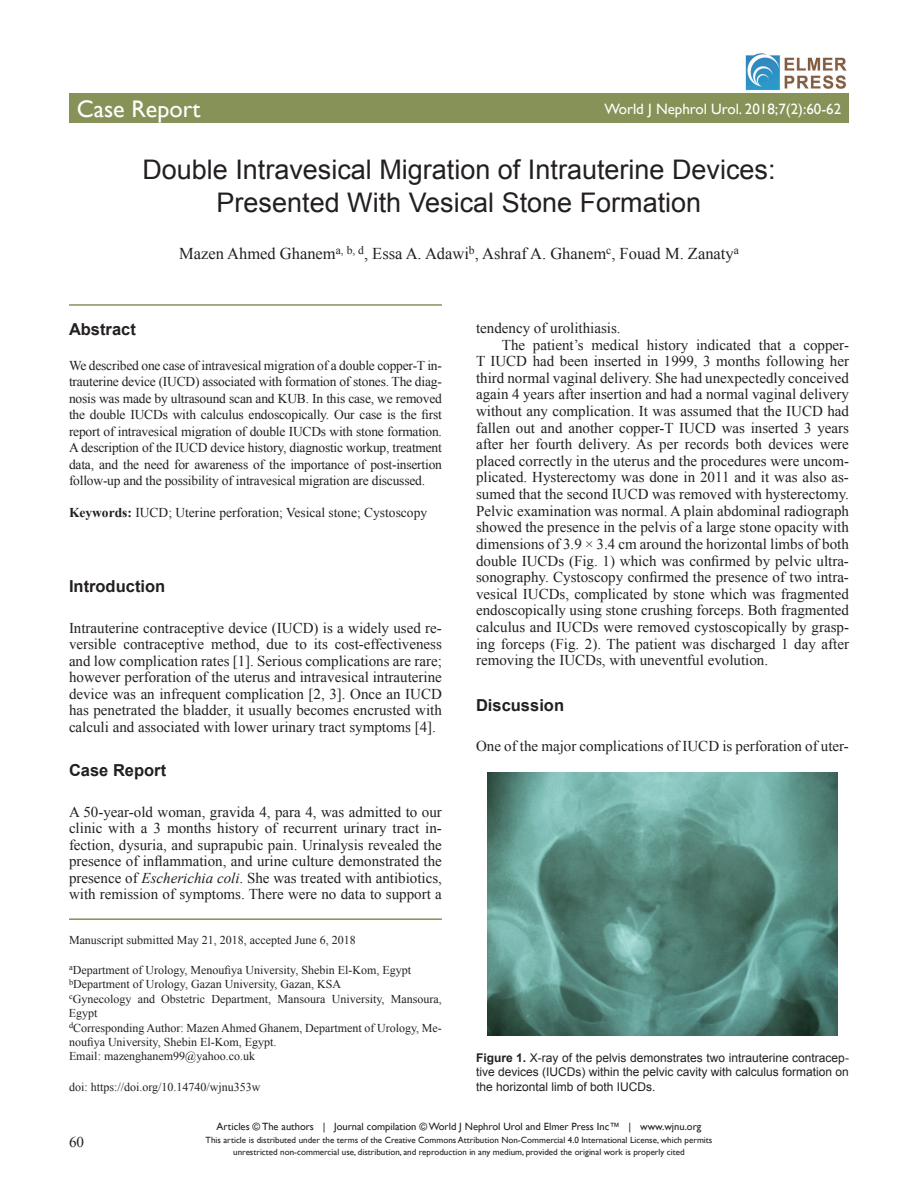
<style>
.page{position:relative;width:918px;height:1188px;background:#fff}
.page>*{position:absolute;margin:0;border:0;box-sizing:border-box;transform-origin:0 0}
.t1{font:27px/33px "Arial";color:#231f20;text-align:center}
.t2{font:24px "Gill Sans";color:#fff}
.t3{font:16.5px "Times New Roman";color:#231f20}
.t4{font:700 16.5px "Arial";color:#231f20}
.t5{font:15px/16.5px "Times New Roman";color:#231f20;text-align:justify}
.t6{font:15px "Gill Sans";color:#fff}
.t7{font:13.5px/16.5px "Times New Roman";letter-spacing:-.015em;color:#231f20;text-align:justify}
.t8{font:12px/14.4px "Times New Roman";color:#231f20}
.t9{font:12px/14.4px "Arial";color:#231f20;text-align:justify}
.t10{font:10.5px "Gill Sans";color:#231f20}
.t11{font:9px/12px "Gill Sans";color:#231f20;text-align:center}
.s1{font-weight:700}
.s2{font-style:italic}
</style>
<div class="page">
<div style="left:69px;top:94px;width:390px;height:29px;background:#869258"></div>
<img style="left:743px;top:53px;width:106px;height:41px">
<div style="left:459px;top:94px;width:390px;height:29px;background:#869258"></div>
<hr style="left:69px;top:304px;width:373px;height:2px;background:#869258">
<hr style="left:69px;top:918px;width:373px;height:2px;background:#869258">
<img style="left:487px;top:772px;width:351px;height:263px">
<h2 class="t2" style="left:77px;top:95px;width:125px">Case Report</h2>
<p class="t6" style="left:605px;top:100px;width:238px">World J Nephrol Urol. 2018;7(2):60-62</p>
<h1 class="t1" style="left:142px;top:153px;width:635px">Double Intravesical Migration of Intrauterine Devices:<br>Presented With Vesical Stone Formation</h1>
<p class="t3" style="left:179px;top:242px;width:561px">Mazen Ahmed Ghanem<sup>a,</sup> <sup>b,</sup> <sup>d</sup>, Essa A. Adawi<sup>b</sup>, Ashraf A. Ghanem<sup>c</sup>, Fouad M. Zanaty<sup>a</sup></p>
<p class="t4" style="left:69px;top:317px;width:68px">Abstract</p>
<p class="t7" style="left:69px;top:357px;width:375px">We described one case of intravesical migration of a double copper-T in&shy;trauterine device (IUCD) associated with formation of stones. The diag&shy;nosis was made by ultrasound scan and KUB. In this case, we removed the double IUCDs with calculus endoscopically. Our case is the first report of intravesical migration of double IUCDs with stone formation.<br>A description of the IUCD device history, diagnostic workup, treatment data, and the need for awareness of the importance of post-insertion follow-up and the possibility of intravesical migration are discussed.</p>
<p class="t7" style="left:69px;top:503px;width:360px"><span class="s1">Keywords:</span> IUCD; Uterine perforation; Vesical stone; Cystoscopy</p>
<p class="t4" style="left:69px;top:575px;width:98px">Introduction</p>
<p class="t5" style="left:69px;top:619px;width:374px">Intrauterine contraceptive device (IUCD) is a widely used re&shy;versible contraceptive method, due to its cost-effectiveness and low complication rates [1]. Serious complications are rare; however perforation of the uterus and intravesical intrauterine device was an infrequent complication [2, 3]. Once an IUCD has penetrated the bladder, it usually becomes encrusted with calculi and associated with lower urinary tract symptoms [4].</p>
<p class="t4" style="left:69px;top:759px;width:99px">Case Report</p>
<p class="t5" style="left:69px;top:803px;width:374px">A 50-year-old woman, gravida 4, para 4, was admitted to our clinic with a 3 months history of recurrent urinary tract in&shy;fection, dysuria, and suprapubic pain. Urinalysis revealed the presence of inflammation, and urine culture demonstrated the presence of <span class="s2">Escherichia coli</span>. She was treated with antibiotics, with remission of symptoms. There were no data to support a</p>
<p class="t8" style="left:69px;top:932px;width:288px">Manuscript submitted May 21, 2018, accepted June 6, 2018</p>
<p class="t8" style="left:69px;top:962px;width:374px"><sup>a</sup>Department of Urology, Menoufiya University, Shebin El-Kom, Egypt <sup>b</sup>Department of Urology, Gazan University, Gazan, KSA<br><sup>c</sup>Gynecology and Obstetric Department, Mansoura University, Mansoura, Egypt<br><sup>d</sup>Corresponding Author: Mazen Ahmed Ghanem, Department of Urology, Me&shy;noufiya University, Shebin El-Kom, Egypt.<br>Email: mazenghanem99@yahoo.co.uk</p>
<p class="t8" style="left:69px;top:1079px;width:193px">doi: https://doi.org/10.14740/wjnu353w</p>
<p class="t5" style="left:476px;top:319px;width:146px">tendency of urolithiasis.</p>
<p class="t5" style="left:502px;top:336px;width:349px">The patient’s medical history indicated that a copper-</p>
<p class="t5" style="left:476px;top:352px;width:374px">T IUCD had been inserted in 1999, 3 months following her</p>
<p class="t5" style="left:476px;top:369px;width:374px">third normal vaginal delivery. She had unexpectedly conceived</p>
<p class="t5" style="left:476px;top:386px;width:374px">again 4 years after insertion and had a normal vaginal delivery</p>
<p class="t5" style="left:476px;top:402px;width:374px">without any complication. It was assumed that the IUCD had</p>
<p class="t5" style="left:476px;top:419px;width:374px">fallen out and another copper-T IUCD was inserted 3 years</p>
<p class="t5" style="left:476px;top:435px;width:374px">after her fourth delivery. As per records both devices were</p>
<p class="t5" style="left:476px;top:452px;width:374px">placed correctly in the uterus and the procedures were uncom-</p>
<p class="t5" style="left:476px;top:469px;width:374px">plicated. Hysterectomy was done in 2011 and it was also as-</p>
<p class="t5" style="left:476px;top:485px;width:374px">sumed that the second IUCD was removed with hysterectomy.</p>
<p class="t5" style="left:476px;top:502px;width:374px">Pelvic examination was normal. A plain abdominal radiograph</p>
<p class="t5" style="left:476px;top:519px;width:374px">showed the presence in the pelvis of a large stone opacity with</p>
<p class="t5" style="left:476px;top:535px;width:374px">dimensions of 3.9 × 3.4 cm around the horizontal limbs of both</p>
<p class="t5" style="left:476px;top:552px;width:374px">double IUCDs (Fig. 1) which was confirmed by pelvic ultra-</p>
<p class="t5" style="left:476px;top:568px;width:374px">sonography. Cystoscopy confirmed the presence of two intra-</p>
<p class="t5" style="left:476px;top:585px;width:374px">vesical IUCDs, complicated by stone which was fragmented</p>
<p class="t5" style="left:476px;top:602px;width:374px">endoscopically using stone crushing forceps. Both fragmented</p>
<p class="t5" style="left:476px;top:618px;width:374px">calculus and IUCDs were removed cystoscopically by grasp-</p>
<p class="t5" style="left:476px;top:635px;width:374px">ing forceps (Fig. 2). The patient was discharged 1 day after</p>
<p class="t5" style="left:476px;top:652px;width:294px">removing the IUCDs, with uneventful evolution.</p>
<p class="t4" style="left:476px;top:693px;width:90px">Discussion</p>
<p class="t5" style="left:476px;top:738px;width:374px">One of the major complications of IUCD is perforation of uter-</p>
<p class="t9" style="left:476px;top:1050px;width:374px"><span class="s1">Figure 1.</span> X-ray of the pelvis demonstrates two intrauterine contracep&shy;tive devices (IUCDs) within the pelvic cavity with calculus formation on the horizontal limb of both IUCDs.</p>
<p class="t5" style="left:69px;top:1134px;width:16px">60</p>
<p class="t10" style="left:217px;top:1120px;width:486px">Articles © The authors | Journal compilation © World J Nephrol Urol and Elmer Press Inc™ | www.wjnu.org</p>
<p class="t11" style="left:206px;top:1134px;width:508px">This article is distributed under the terms of the Creative Commons Attribution Non-Commercial 4.0 International License, which permits unrestricted non-commercial use, distribution, and reproduction in any medium, provided the original work is properly cited</p>
</div>
